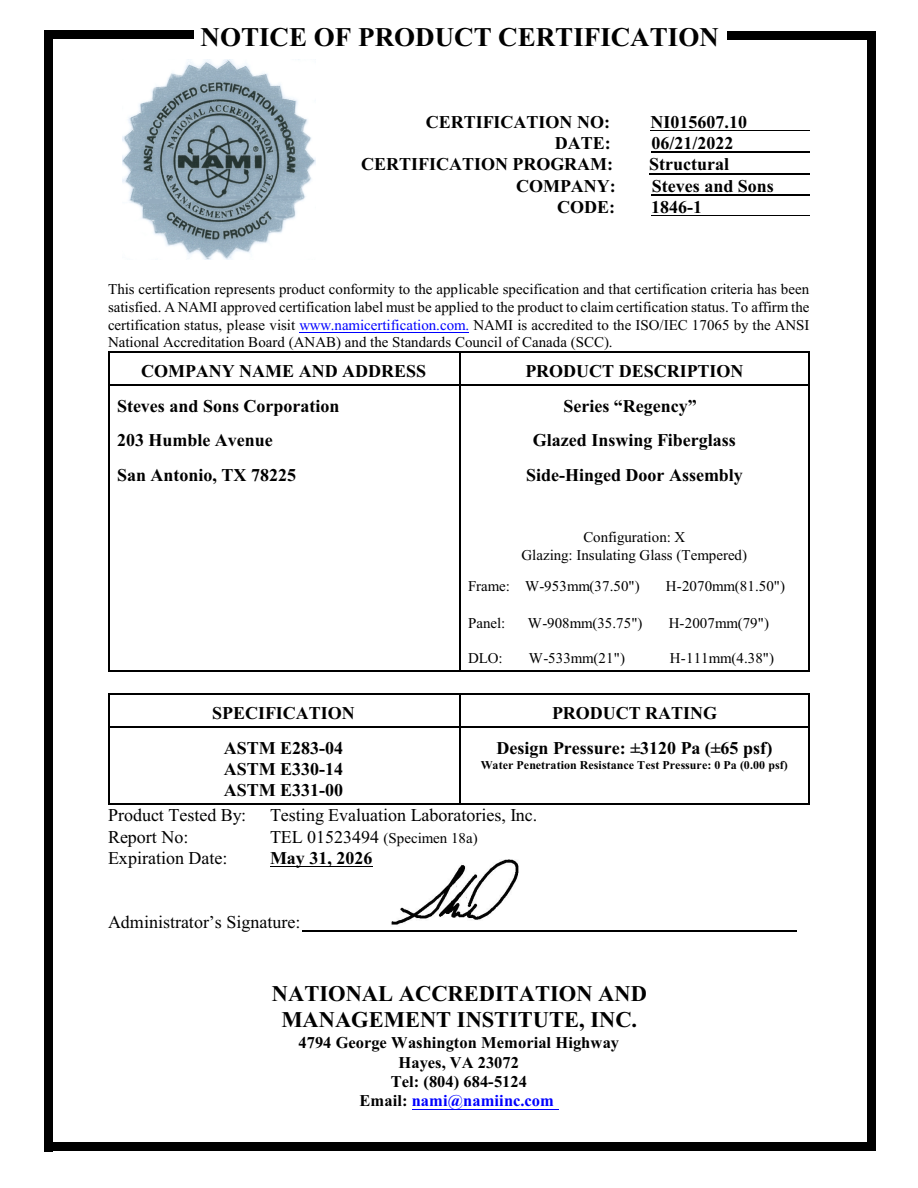
<style>
.page{position:relative;width:918px;height:1188px;background:#fff}
.page>*{position:absolute;margin:0;border:0;box-sizing:border-box;transform-origin:0 0}
.t1{font:700 27px "Times New Roman";color:#000}
.t2{font:700 22.5px/26.2px "Times New Roman";color:#000;text-align:center}
.t3{font:700 18px/21.3px "Times New Roman";color:#000;text-align:justify}
.t4{font:18px "Times New Roman";color:#000}
.t5{font:700 16.5px/19.5px "Times New Roman";color:#000;text-align:center}
.t6{font:15px/17.7px "Times New Roman";color:#000;text-align:justify}
.t7{font:700 12px "Times New Roman";color:#000}
.s1{color:#00f}
.s2{font-size:18px}
</style>
<div class="page">
<hr style="left:108px;top:351px;width:351px;height:1px;background:#000">
<hr style="left:108px;top:353px;width:1px;height:33px;background:#000">
<hr style="left:108px;top:384px;width:351px;height:2px;background:#000">
<hr style="left:809px;top:351px;width:1px;height:35px;background:#000">
<hr style="left:459px;top:351px;width:351px;height:1px;background:#000">
<hr style="left:459px;top:353px;width:1px;height:33px;background:#000">
<hr style="left:459px;top:384px;width:349px;height:2px;background:#000">
<hr style="left:108px;top:386px;width:1px;height:34px;background:#000">
<hr style="left:809px;top:386px;width:1px;height:34px;background:#000">
<hr style="left:459px;top:386px;width:1px;height:34px;background:#000">
<hr style="left:108px;top:420px;width:1px;height:35px;background:#000">
<hr style="left:809px;top:420px;width:1px;height:35px;background:#000">
<hr style="left:459px;top:420px;width:1px;height:35px;background:#000">
<hr style="left:108px;top:455px;width:1px;height:34px;background:#000">
<hr style="left:809px;top:455px;width:1px;height:34px;background:#000">
<hr style="left:459px;top:455px;width:1px;height:34px;background:#000">
<hr style="left:108px;top:489px;width:1px;height:30px;background:#000">
<hr style="left:809px;top:489px;width:1px;height:30px;background:#000">
<hr style="left:459px;top:489px;width:1px;height:30px;background:#000">
<hr style="left:108px;top:519px;width:1px;height:49px;background:#000">
<hr style="left:809px;top:519px;width:1px;height:49px;background:#000">
<hr style="left:459px;top:519px;width:1px;height:49px;background:#000">
<hr style="left:108px;top:568px;width:1px;height:34px;background:#000">
<hr style="left:809px;top:568px;width:1px;height:34px;background:#000">
<hr style="left:459px;top:568px;width:1px;height:34px;background:#000">
<hr style="left:108px;top:603px;width:1px;height:34px;background:#000">
<hr style="left:809px;top:603px;width:1px;height:34px;background:#000">
<hr style="left:459px;top:603px;width:1px;height:34px;background:#000">
<hr style="left:108px;top:670px;width:351px;height:2px;background:#000">
<hr style="left:108px;top:637px;width:1px;height:33px;background:#000">
<hr style="left:809px;top:637px;width:1px;height:35px;background:#000">
<hr style="left:459px;top:670px;width:351px;height:2px;background:#000">
<hr style="left:459px;top:637px;width:1px;height:33px;background:#000">
<hr style="left:108px;top:693px;width:351px;height:1px;background:#000">
<hr style="left:108px;top:694px;width:1px;height:33px;background:#000">
<hr style="left:108px;top:726px;width:351px;height:1px;background:#000">
<hr style="left:809px;top:693px;width:1px;height:34px;background:#000">
<hr style="left:459px;top:693px;width:351px;height:1px;background:#000">
<hr style="left:459px;top:694px;width:1px;height:33px;background:#000">
<hr style="left:459px;top:726px;width:349px;height:1px;background:#000">
<hr style="left:108px;top:803px;width:351px;height:1px;background:#000">
<hr style="left:108px;top:728px;width:1px;height:75px;background:#000">
<hr style="left:809px;top:728px;width:1px;height:76px;background:#000">
<hr style="left:459px;top:803px;width:351px;height:1px;background:#000">
<hr style="left:459px;top:728px;width:1px;height:75px;background:#000">
<hr style="left:651px;top:130px;width:159px;height:1px;background:#000">
<hr style="left:651px;top:152px;width:159px;height:1px;background:#000">
<hr style="left:649px;top:173px;width:161px;height:1px;background:#000">
<hr style="left:652px;top:194px;width:158px;height:1px;background:#000">
<hr style="left:651px;top:215px;width:159px;height:1px;background:#000">
<hr style="left:300px;top:332px;width:169px;height:1px;background:#00f">
<hr style="left:270px;top:866px;width:102px;height:1px;background:#000">
<hr style="left:412px;top:1109px;width:146px;height:1px;background:#00f">
<div style="left:867px;top:32px;width:8px;height:1119px;background:#000"></div>
<div style="left:728px;top:32px;width:147px;height:8px;background:#000"></div>
<div style="left:44px;top:31px;width:9px;height:1120px;background:#000"></div>
<div style="left:44px;top:30px;width:150px;height:9px;background:#000"></div>
<hr style="left:302px;top:930px;width:494px;height:2px;background:#000">
<div style="left:44px;top:1142px;width:831px;height:9px;background:#000"></div>
<img style="left:122px;top:60px;width:194px;height:199px">
<img style="left:391px;top:860px;width:128px;height:65px">
<h1 class="t1" style="left:201px;top:28px;width:520px">NOTICE OF PRODUCT CERTIFICATION</h1>
<p class="t3" style="left:426px;top:113px;width:186px">CERTIFICATION NO:</p>
<p class="t3" style="left:651px;top:113px;width:98px">NI015607.10</p>
<p class="t3" style="left:555px;top:134px;width:57px">DATE:</p>
<p class="t3" style="left:651px;top:134px;width:84px">06/21/2022</p>
<p class="t3" style="left:361px;top:155px;width:253px">CERTIFICATION PROGRAM:</p>
<p class="t3" style="left:649px;top:155px;width:81px">Structural</p>
<p class="t3" style="left:516px;top:177px;width:101px">COMPANY:</p>
<p class="t3" style="left:652px;top:177px;width:124px">Steves and Sons</p>
<p class="t3" style="left:557px;top:198px;width:59px">CODE:</p>
<p class="t3" style="left:651px;top:198px;width:52px">1846-1</p>
<p class="t6" style="left:108px;top:282px;width:703px">This certification represents product conformity to the applicable specification and that certification criteria has been satisfied. A NAMI approved certification label must be applied to the product to claim certification status. To affirm the certification status, please visit <span class="s1">www.namicertification.com.</span> NAMI is accredited to the ISO/IEC 17065 by the ANSI National Accreditation Board (ANAB) and the Standards Council of Canada (SCC).</p>
<p class="t3" style="left:141px;top:362px;width:287px">COMPANY NAME AND ADDRESS</p>
<p class="t3" style="left:525px;top:362px;width:220px">PRODUCT DESCRIPTION</p>
<p class="t3" style="left:117px;top:397px;width:224px">Steves and Sons Corporation</p>
<p class="t3" style="left:563px;top:397px;width:135px">Series “Regency”</p>
<p class="t3" style="left:117px;top:432px;width:157px">203 Humble Avenue</p>
<p class="t3" style="left:533px;top:432px;width:205px">Glazed Inswing Fiberglass</p>
<p class="t3" style="left:117px;top:466px;width:181px">San Antonio, TX 78225</p>
<p class="t3" style="left:526px;top:466px;width:218px">Side-Hinged Door Assembly</p>
<p class="t6" style="left:521px;top:530px;width:227px;text-align:center">Configuration: X<br>Glazing: Insulating Glass (Tempered)</p>
<p class="t6" style="left:468px;top:579px;width:173px">Frame: W-953mm(37.50")</p>
<p class="t6" style="left:666px;top:579px;width:121px">H-2070mm(81.50")</p>
<p class="t6" style="left:468px;top:616px;width:39px">Panel:</p>
<p class="t6" style="left:528px;top:616px;width:116px">W-908mm(35.75")</p>
<p class="t6" style="left:669px;top:616px;width:102px">H-2007mm(79")</p>
<p class="t6" style="left:468px;top:651px;width:36px">DLO:</p>
<p class="t6" style="left:529px;top:651px;width:98px">W-533mm(21")</p>
<p class="t6" style="left:670px;top:651px;width:106px">H-111mm(4.38")</p>
<p class="t3" style="left:212px;top:704px;width:144px">SPECIFICATION</p>
<p class="t3" style="left:552px;top:704px;width:167px">PRODUCT RATING</p>
<p class="t3" style="left:224px;top:739px;width:121px">ASTM E283-04<br>ASTM E330-14<br>ASTM E331-00</p>
<p class="t3" style="left:497px;top:739px;width:277px">Design Pressure: ±3120 Pa (±65 psf)</p>
<p class="t7" style="left:481px;top:761px;width:309px">Water Penetration Resistance Test Pressure: 0 Pa (0.00 psf)</p>
<p class="t4" style="left:108px;top:809px;width:140px">Product Tested By:</p>
<p class="t4" style="left:270px;top:809px;width:269px">Testing Evaluation Laboratories, Inc.</p>
<p class="t4" style="left:108px;top:830px;width:82px">Report No:</p>
<p class="t6" style="left:270px;top:830px;width:209px"><span class="s2">TEL 01523494</span> (Specimen 18a)</p>
<p class="t4" style="left:108px;top:852px;width:121px">Expiration Date:</p>
<p class="t3" style="left:270px;top:849px;width:104px">May 31, 2026</p>
<p class="t4" style="left:108px;top:915px;width:194px">Administrator’s Signature:</p>
<h2 class="t2" style="left:272px;top:983px;width:376px">NATIONAL ACCREDITATION AND<br>MANAGEMENT INSTITUTE, INC.</h2>
<p class="t5" style="left:299px;top:1035px;width:322px">4794 George Washington Memorial Highway<br>Hayes, VA 23072<br>Tel: (804) 684-5124<br>Email: <span class="s1">nami@namiinc.com</span></p>
</div>
